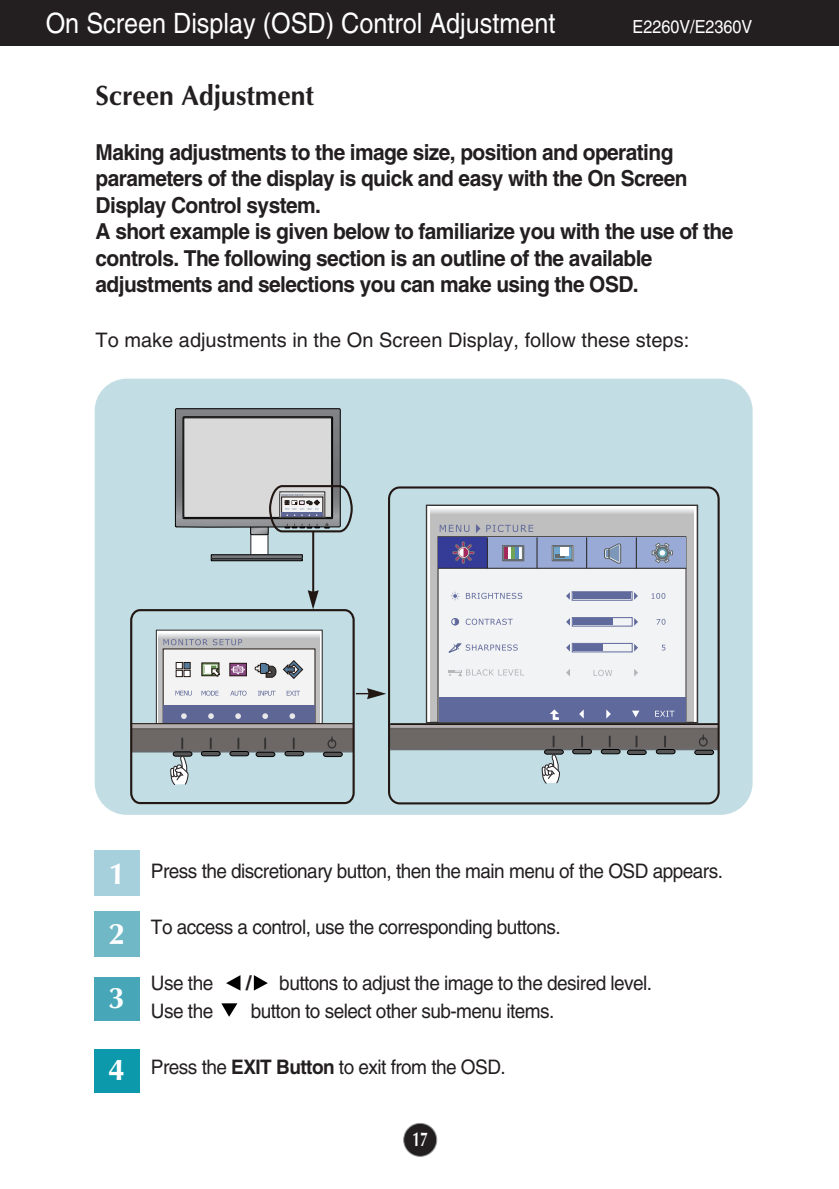
<style>
.page{position:relative;width:839px;height:1189px;background:#fff}
.page>*{position:absolute;margin:0;border:0;box-sizing:border-box;transform-origin:0 0}
.t1{font:700 30px/60.4px "Optima";color:#fff}
.t2{font:28px "Helvetica";color:#fff;scale:.9 1}
.t3{font:700 28px "Optima";color:#231f20;scale:.95 1}
.t4{font:700 22px/26.4px "Helvetica";letter-spacing:-.03em;color:#231f20;scale:.95 1}
.t5{font:20px "Helvetica";letter-spacing:-.03em;color:#231f20;scale:.95 1}
.t6{font:20px "Helvetica";color:#231f20}
.t7{font:700 20px "Optima";color:#fff;scale:.7 1}
.t8{font:700 20px "Helvetica";color:#231f20;scale:.95 1}
.t9{font:18px "Helvetica";color:#fff;scale:.9 1}
.s1{font-weight:700}
</style>
<div class="page">
<div style="left:403px;top:1123px;width:34px;height:33px;background:#231f20;border-radius:50%"></div>
<div style="left:403px;top:1123px;width:34px;height:34px;border:2px solid #939598;border-radius:50%"></div>
<div style="left:0;top:0;width:839px;height:45px;background:#231f20"></div>
<svg style="left:254px;top:975px;width:14px;height:15px"></svg>
<svg style="left:226px;top:975px;width:14px;height:15px"></svg>
<div style="left:95px;top:379px;width:657px;height:436px;background:#c2dde4;border-radius:32px"></div>
<div style="left:390px;top:724px;width:329px;height:26px;background:#6a6a6b"></div>
<div style="left:390px;top:724px;width:329px;height:24px;background:#6d6765"></div>
<svg style="left:158px;top:638px;width:162px;height:75px;background:#b3b3b2"></svg>
<svg style="left:158px;top:632px;width:162px;height:6px"></svg>
<div style="left:163px;top:649px;width:152px;height:74px;background:#f3f3f3"></div>
<svg style="left:163px;top:639px;width:79px;height:6px"></svg>
<svg style="left:176px;top:662px;width:6px;height:7px"></svg>
<svg style="left:184px;top:662px;width:6px;height:7px"></svg>
<svg style="left:176px;top:670px;width:6px;height:7px"></svg>
<svg style="left:184px;top:670px;width:6px;height:7px"></svg>
<svg style="left:201px;top:662px;width:19px;height:14px"></svg>
<div style="left:205px;top:666px;width:6px;height:7px;background:#fff"></div>
<div style="left:230px;top:663px;width:16px;height:13px;border:1px solid #221713"></div>
<svg style="left:231px;top:664px;width:14px;height:10px"></svg>
<svg style="left:255px;top:663px;width:21px;height:14px"></svg>
<svg style="left:283px;top:660px;width:20px;height:19px"></svg>
<svg style="left:175px;top:690px;width:17px;height:5px"></svg>
<svg style="left:201px;top:690px;width:17px;height:5px"></svg>
<svg style="left:230px;top:690px;width:16px;height:5px"></svg>
<svg style="left:258px;top:691px;width:17px;height:4px"></svg>
<svg style="left:287px;top:691px;width:13px;height:4px"></svg>
<div style="left:163px;top:705px;width:152px;height:18px;background:#5d6695"></div>
<div style="left:156px;top:630px;width:166px;height:94px;border:1px solid #393735"></div>
<div style="left:131px;top:724px;width:222px;height:28px;background:#6b696b"></div>
<div style="left:131px;top:724px;width:222px;height:26px;background:#6d6765"></div>
<svg style="left:133px;top:713px;width:219px;height:15px"></svg>
<hr style="left:131px;top:723px;width:222px;height:1px;background:#221713">
<svg style="left:356px;top:688px;width:30px;height:11px"></svg>
<hr style="left:312px;top:532px;width:2px;height:64px;background:#221713">
<svg style="left:308px;top:590px;width:11px;height:19px"></svg>
<div style="left:130px;top:609px;width:225px;height:195px;border:2px solid #221713;border-radius:10px"></div>
<div style="left:388px;top:486px;width:331px;height:318px;border:2px solid #221713;border-radius:11px"></div>
<div style="left:251px;top:533px;width:17px;height:23px;background:#fff;border:1px solid #231f20;border-radius:2px"></div>
<div style="left:250px;top:526px;width:18px;height:9px;border:1px solid #000"></div>
<hr style="left:211px;top:555px;width:91px;height:4px;background:#787a7d">
<div style="left:211px;top:554px;width:91px;height:5px;border:1px solid #000"></div>
<div style="left:211px;top:558px;width:91px;height:3px;border:1px solid #000"></div>
<svg style="left:323px;top:752px;width:20px;height:5px"></svg>
<div style="left:327px;top:739px;width:9px;height:9px;border:1px solid #333;border-radius:50%"></div>
<svg style="left:173px;top:751px;width:19px;height:5px"></svg>
<svg style="left:201px;top:751px;width:20px;height:5px"></svg>
<svg style="left:210px;top:738px;width:2px;height:10px"></svg>
<svg style="left:229px;top:751px;width:20px;height:5px"></svg>
<svg style="left:237px;top:738px;width:2px;height:10px"></svg>
<svg style="left:255px;top:752px;width:20px;height:5px"></svg>
<svg style="left:264px;top:738px;width:2px;height:10px"></svg>
<svg style="left:284px;top:751px;width:20px;height:5px"></svg>
<svg style="left:293px;top:738px;width:2px;height:10px"></svg>
<svg style="left:694px;top:749px;width:20px;height:6px"></svg>
<div style="left:699px;top:737px;width:8px;height:9px;border:1px solid #333;border-radius:50%"></div>
<svg style="left:544px;top:749px;width:20px;height:5px"></svg>
<svg style="left:572px;top:749px;width:20px;height:5px"></svg>
<svg style="left:581px;top:736px;width:2px;height:10px"></svg>
<svg style="left:601px;top:749px;width:19px;height:5px"></svg>
<svg style="left:627px;top:749px;width:19px;height:6px"></svg>
<svg style="left:635px;top:736px;width:2px;height:10px"></svg>
<svg style="left:656px;top:749px;width:19px;height:5px"></svg>
<svg style="left:664px;top:736px;width:2px;height:10px"></svg>
<svg style="left:175px;top:408px;width:178px;height:125px;background:#b2b5b6"></svg>
<div style="left:426px;top:505px;width:271px;height:217px;background:#bfbfbf"></div>
<svg style="left:429px;top:507px;width:265px;height:6px;background:#e8e9ea"></svg>
<hr style="left:427px;top:506px;width:2px;height:216px;background:#fff">
<hr style="left:694px;top:506px;width:3px;height:216px;background:#fff">
<div style="left:438px;top:537px;width:248px;height:186px;background:#f2f3f4"></div>
<div style="left:439px;top:698px;width:246px;height:24px;background:#5f699b"></div>
<div style="left:426px;top:505px;width:272px;height:218px;border:1px solid #393735"></div>
<svg style="left:439px;top:525px;width:30px;height:7px"></svg>
<svg style="left:486px;top:525px;width:47px;height:7px"></svg>
<svg style="left:476px;top:524px;width:4px;height:9px"></svg>
<div style="left:487px;top:537px;width:198px;height:31px;background:#9aaad6"></div>
<hr style="left:536px;top:537px;width:1px;height:31px;background:#231f20">
<hr style="left:586px;top:537px;width:1px;height:31px;background:#231f20">
<div style="left:438px;top:538px;width:49px;height:30px;background:#343c98"></div>
<hr style="left:438px;top:568px;width:248px;height:1px;background:#231f20">
<svg style="left:452px;top:542px;width:22px;height:21px"></svg>
<div style="left:502px;top:545px;width:22px;height:16px;border:1px solid #656c70"></div>
<svg style="left:503px;top:545px;width:71px;height:16px"></svg>
<div style="left:560px;top:547px;width:9px;height:9px;background:#fff"></div>
<svg style="left:652px;top:543px;width:20px;height:20px"></svg>
<svg style="left:465px;top:618px;width:47px;height:7px"></svg>
<svg style="left:656px;top:619px;width:9px;height:5px"></svg>
<svg style="left:634px;top:618px;width:4px;height:8px"></svg>
<svg style="left:566px;top:618px;width:4px;height:8px"></svg>
<div style="left:572px;top:617px;width:60px;height:9px;border:1px solid #5f699b"></div>
<div style="left:573px;top:618px;width:40px;height:7px;background:#5f699b"></div>
<svg style="left:661px;top:645px;width:4px;height:5px"></svg>
<svg style="left:632px;top:644px;width:6px;height:7px"></svg>
<svg style="left:566px;top:644px;width:4px;height:7px"></svg>
<svg style="left:634px;top:669px;width:4px;height:7px"></svg>
<svg style="left:566px;top:669px;width:4px;height:7px"></svg>
<div style="left:572px;top:643px;width:60px;height:9px;border:1px solid #5f699b"></div>
<div style="left:573px;top:644px;width:29px;height:7px;background:#5f699b"></div>
<svg style="left:390px;top:709px;width:329px;height:19px"></svg>
<svg style="left:466px;top:593px;width:56px;height:6px"></svg>
<svg style="left:651px;top:593px;width:14px;height:6px"></svg>
<svg style="left:634px;top:592px;width:4px;height:8px"></svg>
<svg style="left:566px;top:592px;width:4px;height:8px"></svg>
<div style="left:572px;top:591px;width:60px;height:9px;border:1px solid #5f699b"></div>
<div style="left:573px;top:593px;width:58px;height:6px;background:#5f699b"></div>
<svg style="left:604px;top:543px;width:17px;height:21px"></svg>
<svg style="left:593px;top:670px;width:19px;height:6px"></svg>
<hr style="left:487px;top:537px;width:1px;height:31px;background:#231f20">
<hr style="left:636px;top:537px;width:1px;height:31px;background:#231f20">
<svg style="left:451px;top:618px;width:8px;height:7px"></svg>
<svg style="left:450px;top:591px;width:9px;height:9px"></svg>
<svg style="left:448px;top:643px;width:70px;height:10px"></svg>
<svg style="left:448px;top:669px;width:76px;height:7px"></svg>
<svg style="left:170px;top:738px;width:19px;height:47px"></svg>
<svg style="left:541px;top:736px;width:19px;height:48px"></svg>
<div style="left:95px;top:850px;width:45px;height:46px;background:#a6d0dc"></div>
<div style="left:94px;top:911px;width:46px;height:45px;background:#71b8c7"></div>
<div style="left:94px;top:977px;width:46px;height:44px;background:#47a7b8"></div>
<div style="left:94px;top:1049px;width:46px;height:44px;background:#0d99ac"></div>
<svg style="left:221px;top:1003px;width:16px;height:13px"></svg>
<p class="t2" style="left:46px;top:13px;width:568px">On Screen Display (OSD) Control Adjustment</p>
<p class="t9" style="left:632px;top:20px;width:135px">E2260V/E2360V</p>
<p class="t3" style="left:96px;top:84px;width:232px">Screen Adjustment</p>
<p class="t4" style="left:96px;top:141px;width:673px">Making adjustments to the image size, position and operating parameters of the display is quick and easy with the On Screen Display Control system.<br>A short example is given below to familiarize you with the use of the controls. The following section is an outline of the available adjustments and selections you can make using the OSD.</p>
<p class="t6" style="left:96px;top:333px;width:595px">To make adjustments in the On Screen Display, follow these steps:</p>
<h1 class="t1" style="left:109px;top:846px;width:19px">1<br>2</h1>
<h1 class="t1" style="left:108px;top:970px;width:18px">3</h1>
<h1 class="t1" style="left:108px;top:1043px;width:18px">4</h1>
<p class="t5" style="left:151px;top:863px;width:603px">Press the discretionary button, then the main menu of the OSD appears.</p>
<p class="t5" style="left:151px;top:919px;width:433px">To access a control, use the corresponding buttons.</p>
<p class="t5" style="left:151px;top:975px;width:67px">Use the</p>
<p class="t8" style="left:246px;top:975px;width:7px">/</p>
<p class="t5" style="left:279px;top:975px;width:394px">buttons to adjust the image to the desired level.</p>
<p class="t5" style="left:151px;top:1003px;width:67px">Use the</p>
<p class="t5" style="left:251px;top:1003px;width:321px">button to select other sub-menu items.</p>
<p class="t5" style="left:151px;top:1059px;width:375px">Press the <span class="s1">EXIT Button</span> to exit from the OSD.</p>
<p class="t7" style="left:412px;top:1131px;width:23px">17</p>
</div>
